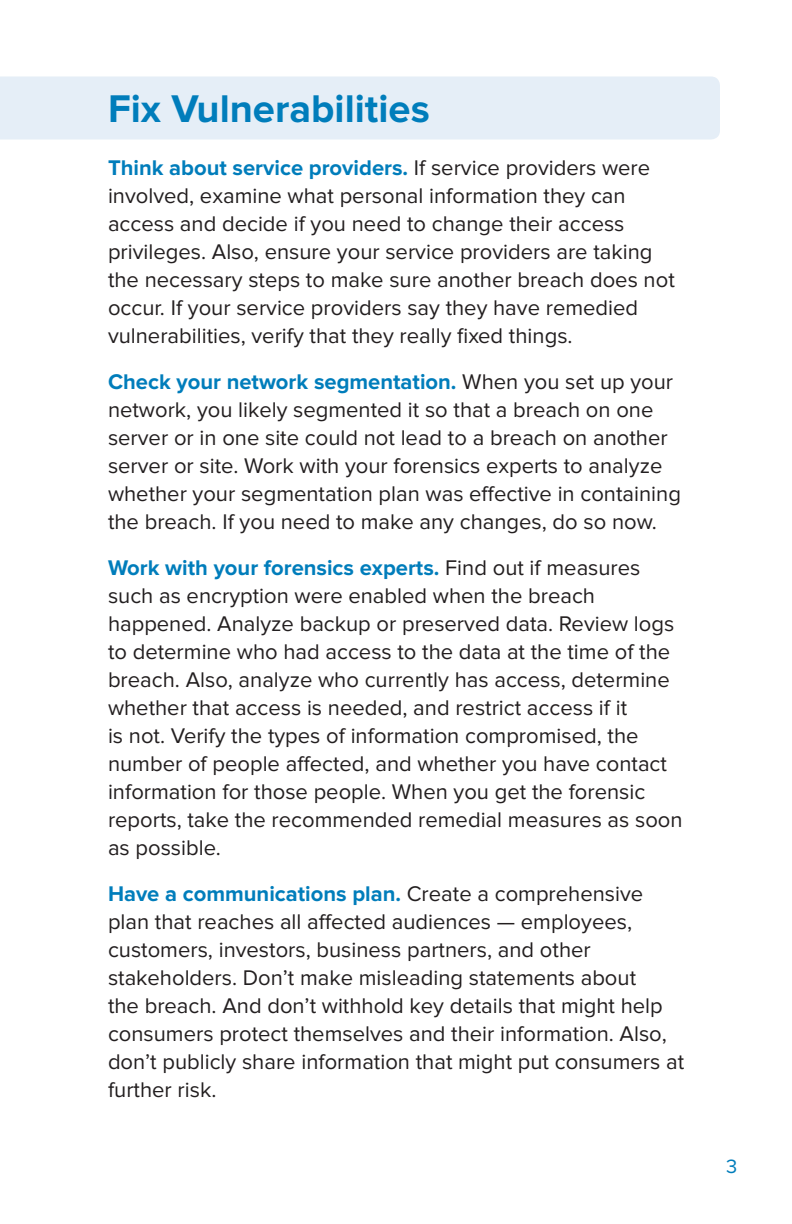
<style>
.page{position:relative;width:792px;height:1224px;background:#fff}
.page>*{position:absolute;margin:0;border:0;box-sizing:border-box;transform-origin:0 0}
.t1{font:700 40px "Proxima Nova";color:#007dbb}
.t2{font:22px/28px "Proxima Nova";color:#231f20}
.t3{font:20px "Proxima Nova";color:#007dbb}
.s1{font-weight:700;color:#007dbb}
</style>
<div class="page">
<div style="left:0;top:77px;width:720px;height:63px;background:#e5eef7"></div>
<h1 class="t1" style="left:108px;top:85px;width:323px">Fix Vulnerabilities</h1>
<p class="t2" style="left:108px;top:154px;width:568px"><span class="s1">Think about service providers.</span> If service providers were involved, examine what personal information they can access and decide if you need to change their access privileges. Also, ensure your service providers are taking the necessary steps to make sure another breach does not occur. If your service providers say they have remedied vulnerabilities, verify that they really fixed things.</p>
<p class="t2" style="left:108px;top:368px;width:575px"><span class="s1">Check your network segmentation.</span> When you set up your network, you likely segmented it so that a breach on one server or in one site could not lead to a breach on another server or site. Work with your forensics experts to analyze whether your segmentation plan was effective in containing the breach. If you need to make any changes, do so now.</p>
<p class="t2" style="left:108px;top:554px;width:576px"><span class="s1">Work with your forensics experts.</span> Find out if measures such as encryption were enabled when the breach happened. Analyze backup or preserved data. Review logs to determine who had access to the data at the time of the breach. Also, analyze who currently has access, determine whether that access is needed, and restrict access if it<br>is not. Verify the types of information compromised, the number of people affected, and whether you have contact information for those people. When you get the forensic reports, take the recommended remedial measures as soon as possible.</p>
<p class="t2" style="left:108px;top:880px;width:578px"><span class="s1">Have a communications plan.</span> Create a comprehensive plan that reaches all affected audiences — employees, customers, investors, business partners, and other stakeholders. Don’t make misleading statements about<br>the breach. And don’t withhold key details that might help consumers protect themselves and their information. Also, don’t publicly share information that might put consumers at further risk.</p>
<p class="t3" style="left:726px;top:1156px;width:13px">3</p>
</div>
